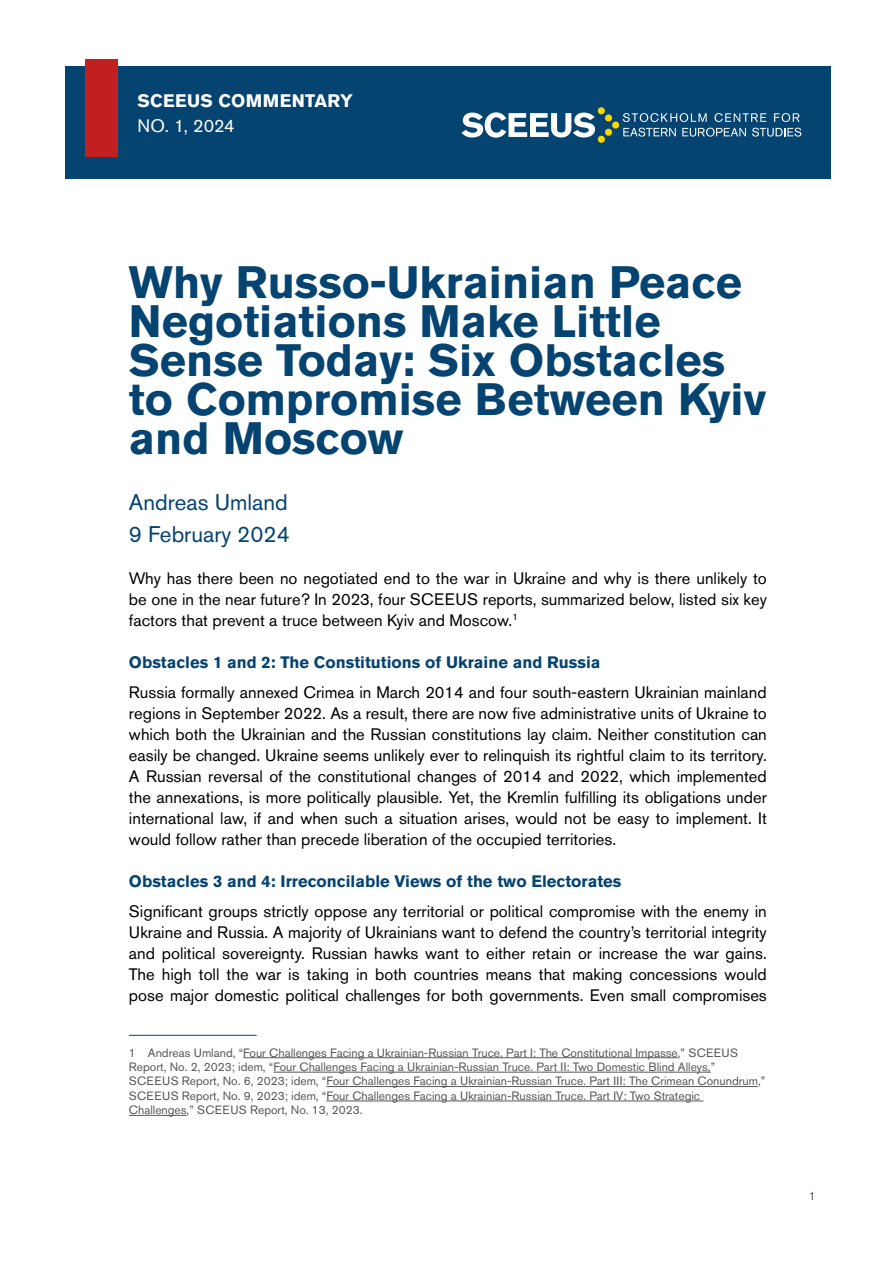
<style>
.page{position:relative;width:893px;height:1263px;background:#fff}
.page>*{position:absolute;margin:0;border:0;box-sizing:border-box;transform-origin:0 0}
.t1{font:700 45px/39px "Akzidenz Grotesk BE";color:#054370}
.t2{font:22.5px/31.5px "Akzidenz Grotesk BE";color:#054370}
.t3{font:700 18px "Akzidenz Grotesk BE";letter-spacing:.015em;color:#fff}
.t4{font:18px "Akzidenz Grotesk BE";letter-spacing:-.005em;color:#fff}
.t5{font:16.5px/21px "Akzidenz Grotesk BE";color:#000;text-align:justify}
.t6{font:700 16.5px "Akzidenz Grotesk BE";color:#054370}
.t7{font:12px/14.4px "Akzidenz Grotesk BE";color:#575756}
</style>
<div class="page">
<hr style="left:129px;top:1035px;width:128px;height:1px;background:#054370">
<hr style="left:243px;top:1057px;width:435px;height:1px;background:#575756">
<hr style="left:273px;top:1072px;width:438px;height:1px;background:#575756">
<hr style="left:326px;top:1086px;width:432px;height:1px;background:#575756">
<hr style="left:326px;top:1101px;width:377px;height:1px;background:#575756">
<hr style="left:129px;top:1115px;width:58px;height:1px;background:#575756">
<div style="left:65px;top:66px;width:766px;height:113px;background:#054370"></div>
<div style="left:85px;top:60px;width:33px;height:97px;background:#c21f21"></div>
<div style="left:605px;top:129px;width:7px;height:7px;background:#fad700;border-radius:50%"></div>
<div style="left:612px;top:122px;width:7px;height:7px;background:#fad700;border-radius:50%"></div>
<div style="left:598px;top:136px;width:7px;height:7px;background:#fad700;border-radius:50%"></div>
<div style="left:605px;top:114px;width:7px;height:7px;background:#fad700;border-radius:50%"></div>
<div style="left:598px;top:107px;width:7px;height:7px;background:#fad700;border-radius:50%"></div>
<svg style="left:461px;top:112px;width:134px;height:26px"></svg>
<svg style="left:623px;top:113px;width:84px;height:9px"></svg>
<svg style="left:714px;top:113px;width:52px;height:9px"></svg>
<svg style="left:774px;top:113px;width:26px;height:9px"></svg>
<svg style="left:623px;top:128px;width:53px;height:9px"></svg>
<svg style="left:682px;top:128px;width:64px;height:9px"></svg>
<svg style="left:752px;top:128px;width:49px;height:9px"></svg>
<p class="t3" style="left:137px;top:90px;width:217px">SCEEUS COMMENTARY</p>
<p class="t4" style="left:137px;top:115px;width:99px">NO. 1, 2024</p>
<h1 class="t1" style="left:129px;top:263px;width:639px">Why Russo-Ukrainian Peace<br>Negotiations Make Little<br>Sense Today: Six Obstacles to Compromise Between Kyiv and Moscow</h1>
<h2 class="t2" style="left:129px;top:486px;width:162px">Andreas Umland<br>9 February 2024</h2>
<p class="t5" style="left:129px;top:568px;width:639px">Why has there been no negotiated end to the war in Ukraine and why is there unlikely to be one in the near future? In 2023, four SCEEUS reports, summarized below, listed six key factors that prevent a truce between Kyiv and Moscow.<sup>1</sup></p>
<p class="t6" style="left:129px;top:653px;width:473px">Obstacles 1 and 2: The Constitutions of Ukraine and Russia</p>
<p class="t5" style="left:129px;top:681px;width:639px">Russia formally annexed Crimea in March 2014 and four south-eastern Ukrainian mainland regions in September 2022. As a result, there are now five administrative units of Ukraine to which both the Ukrainian and the Russian constitutions lay claim. Neither constitution can easily be changed. Ukraine seems unlikely ever to relinquish its rightful claim to its territory.<br>A Russian reversal of the constitutional changes of 2014 and 2022, which implemented the annexations, is more politically plausible. Yet, the Kremlin fulfilling its obligations under international law, if and when such a situation arises, would not be easy to implement. It would follow rather than precede liberation of the occupied territories.</p>
<p class="t6" style="left:129px;top:872px;width:494px">Obstacles 3 and 4: Irreconcilable Views of the two Electorates</p>
<p class="t5" style="left:129px;top:900px;width:639px">Significant groups strictly oppose any territorial or political compromise with the enemy in Ukraine and Russia. A majority of Ukrainians want to defend the country’s territorial integrity and political sovereignty. Russian hawks want to either retain or increase the war gains.<br>The high toll the war is taking in both countries means that making concessions would pose major domestic political challenges for both governments. Even small compromises</p>
<p class="t7" style="left:129px;top:1045px;width:638px">1 Andreas Umland, “Four Challenges Facing a Ukrainian-Russian Truce. Part I: The Constitutional Impasse,” SCEEUS Report, No. 2, 2023; idem, “Four Challenges Facing a Ukrainian-Russian Truce. Part II: Two Domestic Blind Alleys,” SCEEUS Report, No. 6, 2023; idem, “Four Challenges Facing a Ukrainian-Russian Truce. Part III: The Crimean Conundrum,” SCEEUS Report, No. 9, 2023; idem, “Four Challenges Facing a Ukrainian-Russian Truce. Part IV: Two Strategic Challenges,” SCEEUS Report, No. 13, 2023.</p>
<p class="t7" style="left:809px;top:1188px;width:8px">1</p>
</div>
